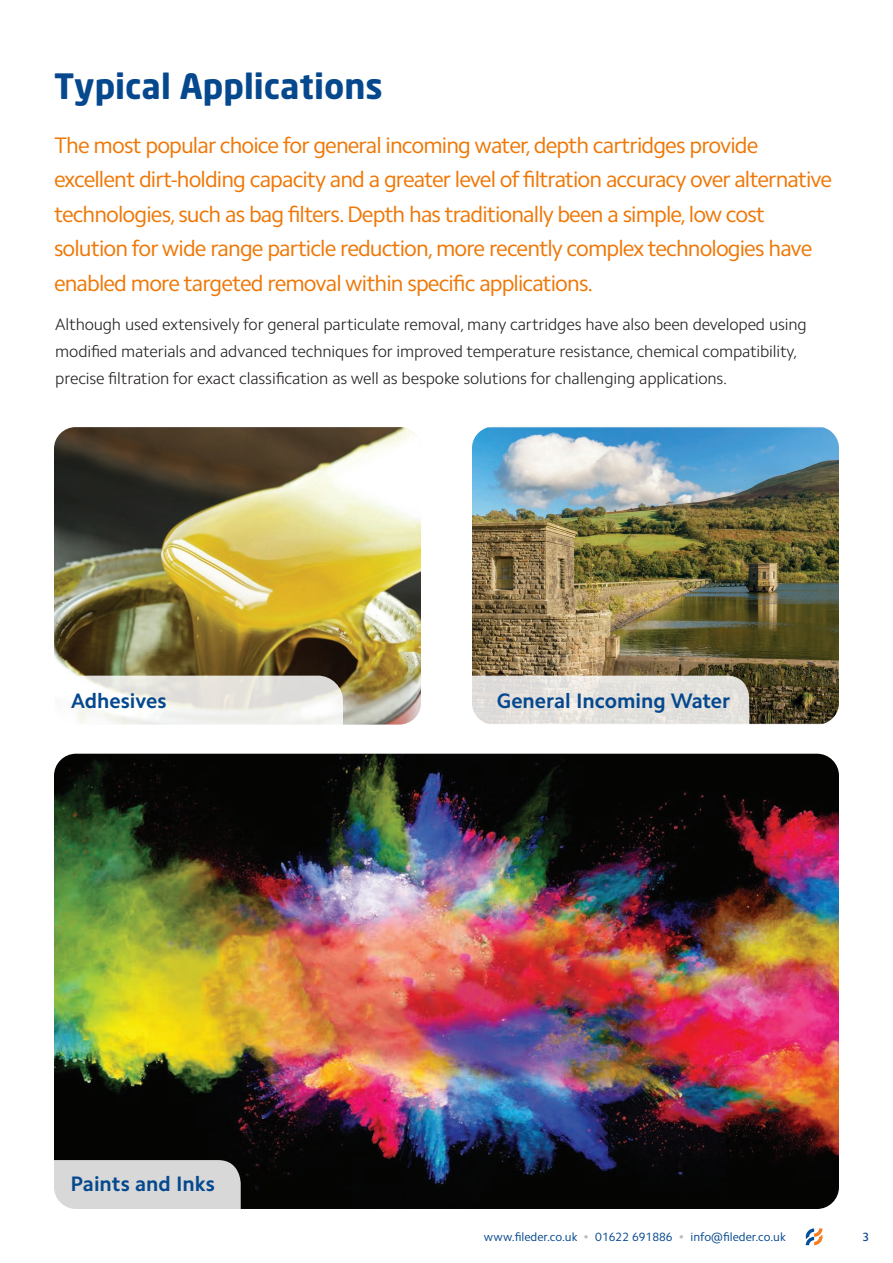
<style>
.page{position:relative;width:893px;height:1263px;background:#fff}
.page>*{position:absolute;margin:0;border:0;box-sizing:border-box;transform-origin:0 0}
.t1{font:700 34.5px "Neo Sans";color:#05488e}
.t2{font:22.5px/34.5px "Camphor Std";letter-spacing:-.04em;color:#ef7706}
.t3{font:700 21px "Camphor Std";color:#05488e}
.t4{font:300 16.5px/27px "Camphor Std";letter-spacing:-.01em;color:#231f20}
.t5{font:12px "Camphor Std";color:#05488e}
.t6{font:500 12px "Camphor Std";color:#05488e}
.s1{color:#bcbdc0}
</style>
<div class="page">
<svg style="left:806px;top:1228px;width:16px;height:17px"></svg>
<img style="left:54px;top:427px;width:367px;height:297px">
<img style="left:472px;top:427px;width:367px;height:297px">
<img style="left:54px;top:754px;width:785px;height:455px">
<div style="left:54px;top:1160px;width:187px;height:49px;background:#d8d8d8"></div>
<svg style="left:54px;top:676px;width:289px;height:49px"></svg>
<svg style="left:472px;top:676px;width:277px;height:48px;background:#e2e0dc"></svg>
<p class="t1" style="left:54px;top:72px;width:330px">Typical Applications</p>
<p class="t2" style="left:54px;top:128px;width:780px">The most popular choice for general incoming water, depth cartridges provide excellent dirt-holding capacity and a greater level of filtration accuracy over alternative technologies, such as bag filters. Depth has traditionally been a simple, low cost solution for wide range particle reduction, more recently complex technologies have enabled more targeted removal within specific applications.</p>
<p class="t4" style="left:55px;top:311px;width:753px">Although used extensively for general particulate removal, many cartridges have also been developed using modified materials and advanced techniques for improved temperature resistance, chemical compatibility, precise filtration for exact classification as well as bespoke solutions for challenging applications.</p>
<p class="t3" style="left:71px;top:688px;width:97px">Adhesives</p>
<p class="t3" style="left:497px;top:688px;width:235px">General Incoming Water</p>
<p class="t3" style="left:70px;top:1171px;width:146px">Paints and Inks</p>
<p class="t5" style="left:484px;top:1230px;width:303px">www.fileder.co.uk <span class="s1">•</span> 01622 691886 <span class="s1">•</span> info@fileder.co.uk</p>
<p class="t6" style="left:863px;top:1230px;width:8px">3</p>
</div>
